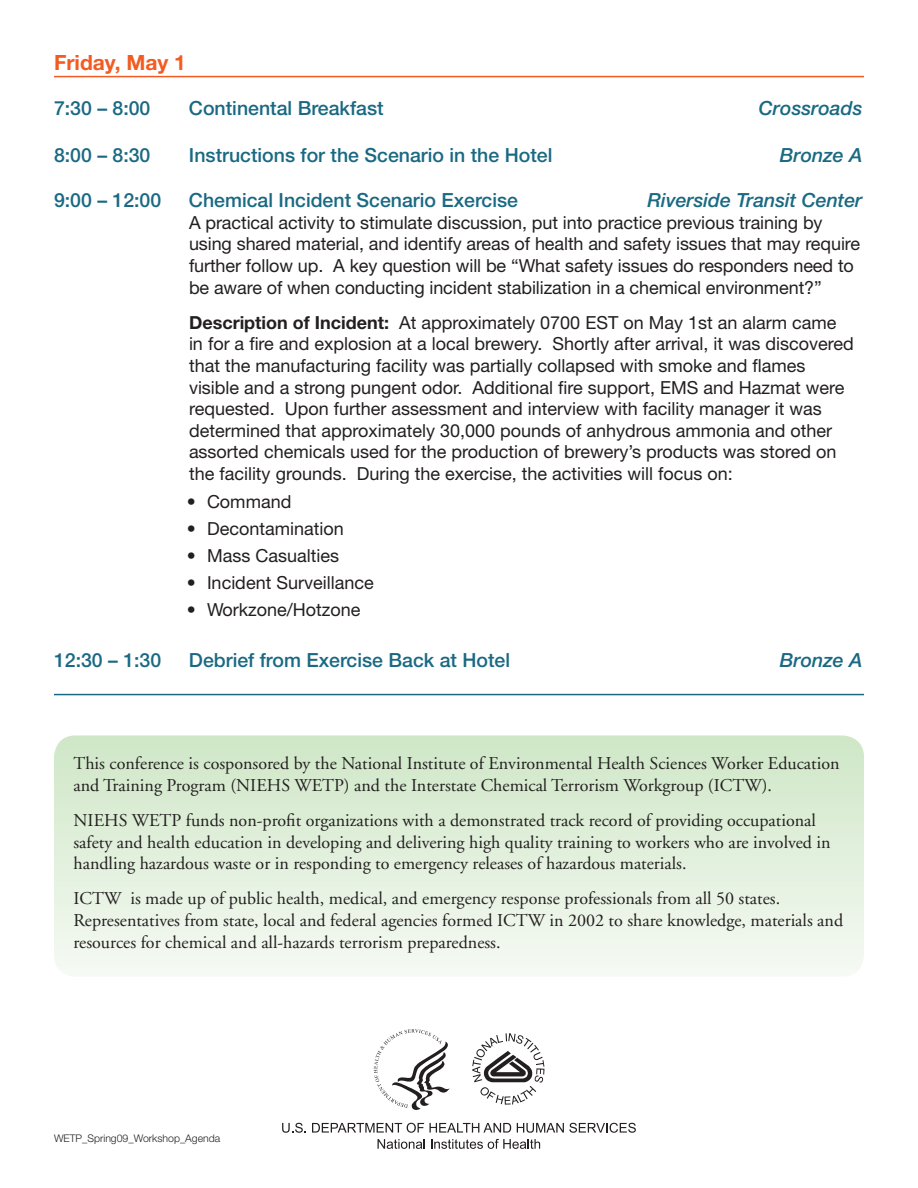
<style>
.page{position:relative;width:918px;height:1188px;background:#fff}
.page>*{position:absolute;margin:0;border:0;box-sizing:border-box;transform-origin:0 0}
.DAY{font:700 21px "Helvetica Neue";color:#f25b21}
.TIME_TITLE{font:500 19.5px "Helvetica Neue";color:#1a6983}
.TIME_TITLE-2{font:italic 500 19.5px "Helvetica Neue";color:#1a6983}
.BODY{font:18px/21.6px "Helvetica Neue";color:#231f20}
.t1{font:18px/21.6px "Adobe Garamond";color:#231f20}
.BULLETS_NAMES{font:18px "Helvetica Neue";color:#231f20}
.t2{font:300 10.5px "Helvetica Neue";color:#231f20}
.s1{font-weight:700}
</style>
<div class="page">
<hr style="left:54px;top:76px;width:810px;height:1px;background:#f25b21">
<svg style="left:374px;top:1029px;width:76px;height:81px"></svg>
<svg style="left:472px;top:1033px;width:72px;height:72px"></svg>
<svg style="left:282px;top:1123px;width:24px;height:10px"></svg>
<svg style="left:312px;top:1123px;width:199px;height:10px"></svg>
<svg style="left:517px;top:1123px;width:119px;height:10px"></svg>
<svg style="left:378px;top:1139px;width:47px;height:10px"></svg>
<svg style="left:431px;top:1139px;width:109px;height:10px"></svg>
<div style="left:54px;top:735px;width:810px;height:242px;background:linear-gradient(to bottom,#cee7c6,#f5faf3);border-radius:22px"></div>
<hr style="left:54px;top:694px;width:810px;height:1px;background:#1a6983">
<p class="DAY" style="left:54px;top:50px;width:133px">Friday, May 1</p>
<p class="TIME_TITLE" style="left:54px;top:97px;width:98px">7:30 – 8:00</p>
<p class="TIME_TITLE" style="left:189px;top:97px;width:196px">Continental Breakfast</p>
<p class="TIME_TITLE-2" style="left:759px;top:97px;width:105px">Crossroads</p>
<p class="TIME_TITLE" style="left:54px;top:144px;width:98px">8:00 – 8:30</p>
<p class="TIME_TITLE" style="left:189px;top:144px;width:365px">Instructions for the Scenario in the Hotel</p>
<p class="TIME_TITLE-2" style="left:780px;top:144px;width:84px">Bronze A</p>
<p class="TIME_TITLE" style="left:54px;top:189px;width:109px">9:00 – 12:00</p>
<p class="TIME_TITLE" style="left:189px;top:189px;width:331px">Chemical Incident Scenario Exercise</p>
<p class="TIME_TITLE-2" style="left:648px;top:189px;width:216px">Riverside Transit Center</p>
<p class="BODY" style="left:189px;top:211px;width:673px">A practical activity to stimulate discussion, put into practice previous training by using shared material, and identify areas of health and safety issues that may require further follow up. A key question will be “What safety issues do responders need to be aware of when conducting incident stabilization in a chemical environment?”</p>
<p class="BODY" style="left:189px;top:311px;width:666px"><span class="s1">Description of Incident:</span> At approximately 0700 EST on May 1st an alarm came in for a fire and explosion at a local brewery. Shortly after arrival, it was discovered that the manufacturing facility was partially collapsed with smoke and flames visible and a strong pungent odor. Additional fire support, EMS and Hazmat were requested. Upon further assessment and interview with facility manager it was determined that approximately 30,000 pounds of anhydrous ammonia and other assorted chemicals used for the production of brewery’s products was stored on the facility grounds. During the exercise, the activities will focus on:</p>
<p class="BULLETS_NAMES" style="left:187px;top:491px;width:106px">• Command</p>
<p class="BULLETS_NAMES" style="left:187px;top:518px;width:158px">• Decontamination</p>
<p class="BULLETS_NAMES" style="left:187px;top:545px;width:154px">• Mass Casualties</p>
<p class="BULLETS_NAMES" style="left:187px;top:572px;width:188px">• Incident Surveillance</p>
<p class="BULLETS_NAMES" style="left:187px;top:599px;width:175px">• Workzone/Hotzone</p>
<p class="TIME_TITLE" style="left:54px;top:648px;width:109px">12:30 – 1:30</p>
<p class="TIME_TITLE" style="left:189px;top:648px;width:323px">Debrief from Exercise Back at Hotel</p>
<p class="TIME_TITLE-2" style="left:780px;top:648px;width:84px">Bronze A</p>
<p class="t1" style="left:74px;top:753px;width:768px">This conference is cosponsored by the National Institute of Environmental Health Sciences Worker Education and Training Program (NIEHS WETP) and the Interstate Chemical Terrorism Workgroup (ICTW).</p>
<p class="t1" style="left:74px;top:810px;width:759px">NIEHS WETP funds non-profit organizations with a demonstrated track record of providing occupational safety and health education in developing and delivering high quality training to workers who are involved in handling hazardous waste or in responding to emergency releases of hazardous materials.</p>
<p class="t1" style="left:74px;top:888px;width:771px">ICTW is made up of public health, medical, and emergency response professionals from all 50 states.<br>Representatives from state, local and federal agencies formed ICTW in 2002 to share knowledge, materials and resources for chemical and all-hazards terrorism preparedness.</p>
<p class="t2" style="left:54px;top:1132px;width:168px">WETP_Spring09_Workshop_Agenda</p>
</div>
